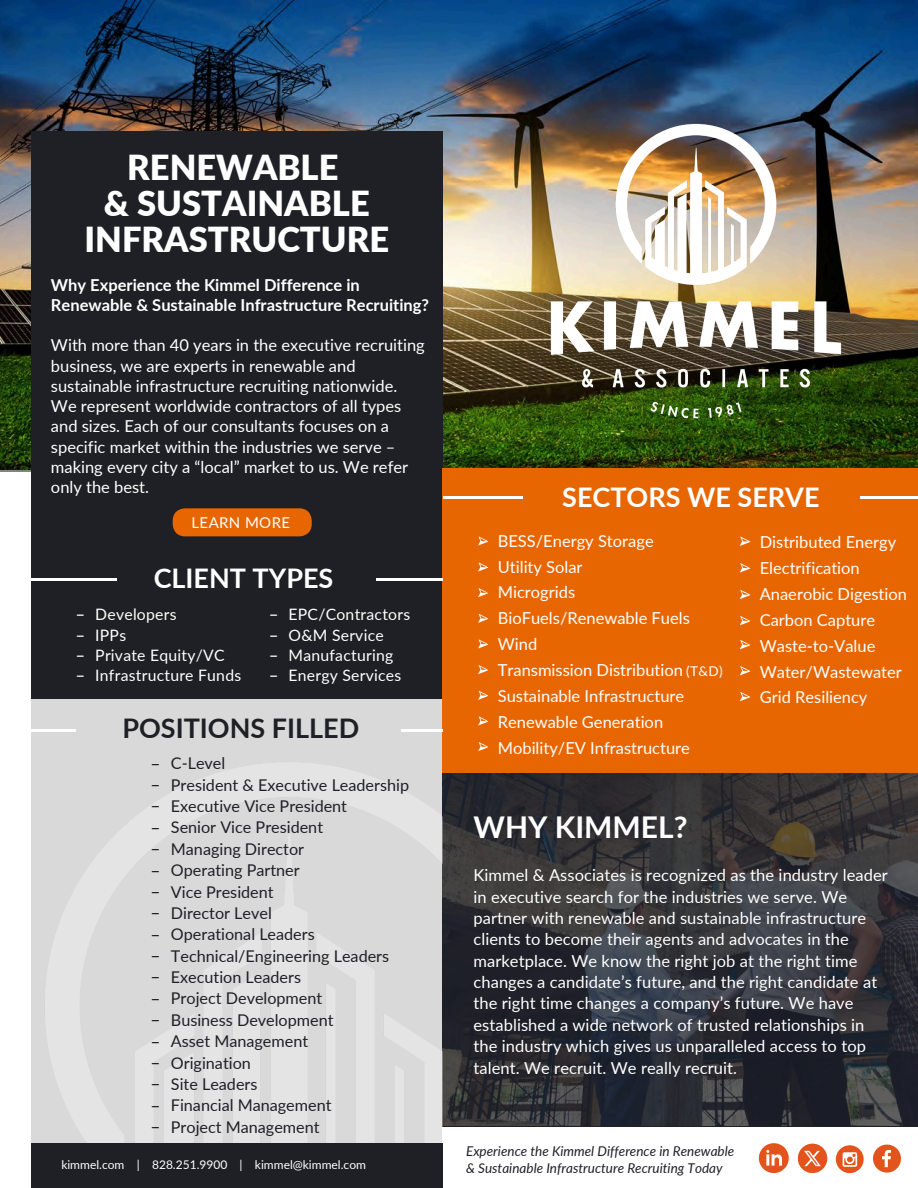
<style>
.page{position:relative;width:918px;height:1188px;background:#fff}
.page>*{position:absolute;margin:0;border:0;box-sizing:border-box;transform-origin:0 0}
.t1{font:900 34.5px/36px "Lato";color:#fff;text-align:center}
.t2{font:700 30px "Lato";color:#fff}
.t3{font:700 27px "Lato";color:#fff}
.t4{font:700 27px "Lato";color:#1f2026}
.t5{font:16.5px/25.8px "Lato";color:#fff}
.t6{font:700 16.5px/20.2px "Lato";color:#fff}
.t7{font:16.2px/21.3px "Lato";color:#1f2026}
.t8{font:16.2px/21.3px "Lato";color:#000}
.t9{font:15.75px/20.2px "Lato";letter-spacing:.015em;color:#fff}
.t10{font:15.75px/20.2px "IBM Plex Sans Cond";color:#fff}
.t11{font:15px "Lato";letter-spacing:.025em;color:#fff}
.t12{font:italic 13.5px/16.8px "Lato";color:#1f2026}
.t13{font:13.5px "Lato";color:#fff}
.t14{font:12px "Lato";color:#fff}
</style>
<div class="page">
<img style="left:0;top:1px;width:918px;height:468px">
<div style="left:31px;top:132px;width:412px;height:568px;background:#1f2026"></div>
<div style="left:31px;top:700px;width:410px;height:444px;background:#d9d9d9"></div>
<div style="left:443px;top:468px;width:475px;height:305px;background:#e76602"></div>
<img style="left:443px;top:773px;width:474px;height:353px">
<img style="left:31px;top:722px;width:411px;height:422px">
<img style="left:522px;top:103px;width:338px;height:340px">
<div style="left:32px;top:1143px;width:411px;height:45px;background:#1f2026"></div>
<hr style="left:0;top:729px;width:76px;height:3px;background:#fff">
<hr style="left:16px;top:578px;width:101px;height:3px;background:#fff">
<div style="left:173px;top:508px;width:139px;height:28px;background:#e76602;border-radius:12px"></div>
<hr style="left:376px;top:578px;width:67px;height:3px;background:#fff">
<hr style="left:401px;top:729px;width:42px;height:3px;background:#fff">
<svg style="left:873px;top:1145px;width:28px;height:28px"></svg>
<div style="left:836px;top:1145px;width:28px;height:28px;background:#e3541c;border-radius:50%"></div>
<svg style="left:843px;top:1152px;width:14px;height:15px"></svg>
<svg style="left:759px;top:1143px;width:30px;height:30px"></svg>
<div style="left:798px;top:1144px;width:29px;height:29px;background:#e3541c;border-radius:50%"></div>
<img style="left:805px;top:1151px;width:16px;height:16px">
<hr style="left:443px;top:496px;width:80px;height:3px;background:#fff">
<hr style="left:861px;top:496px;width:57px;height:3px;background:#fff">
<svg style="left:739px;top:536px;width:12px;height:10px"></svg>
<svg style="left:740px;top:563px;width:11px;height:10px"></svg>
<svg style="left:740px;top:589px;width:11px;height:10px"></svg>
<svg style="left:740px;top:616px;width:11px;height:10px"></svg>
<svg style="left:740px;top:640px;width:11px;height:10px"></svg>
<svg style="left:740px;top:666px;width:11px;height:10px"></svg>
<svg style="left:740px;top:691px;width:11px;height:11px"></svg>
<svg style="left:478px;top:536px;width:10px;height:10px"></svg>
<svg style="left:478px;top:562px;width:10px;height:10px"></svg>
<svg style="left:478px;top:588px;width:10px;height:9px"></svg>
<svg style="left:478px;top:614px;width:10px;height:9px"></svg>
<svg style="left:478px;top:639px;width:10px;height:10px"></svg>
<svg style="left:478px;top:665px;width:10px;height:9px"></svg>
<svg style="left:478px;top:691px;width:10px;height:9px"></svg>
<svg style="left:478px;top:716px;width:10px;height:10px"></svg>
<svg style="left:478px;top:742px;width:10px;height:9px"></svg>
<h3 class="t1" style="left:84px;top:149px;width:306px">RENEWABLE<br>&amp; SUSTAINABLE<br>INFRASTRUCTURE</h3>
<h5 class="t6" style="left:51px;top:274px;width:380px">Why Experience the Kimmel Difference in<br>Renewable &amp; Sustainable Infrastructure Recruiting?</h5>
<h6 class="t5" style="left:51px;top:335px;width:375px;line-height:20.2px">With more than 40 years in the executive recruiting business, we are experts in renewable and sustainable infrastructure recruiting nationwide.<br>We represent worldwide contractors of all types and sizes. Each of our consultants focuses on a specific market within the industries we serve – making every city a “local” market to us. We refer</h6>
<h4 class="t5" style="left:51px;top:474px;width:100px">only the best.</h4>
<p class="t11" style="left:192px;top:513px;width:100px">LEARN MORE</p>
<p class="t10" style="left:76px;top:604px;width:10px">− −</p>
<p class="t10" style="left:76px;top:645px;width:10px">−</p>
<p class="t10" style="left:76px;top:665px;width:10px">−</p>
<h6 class="t3" style="left:154px;top:561px;width:181px">CLIENT TYPES</h6>
<p class="t9" style="left:95px;top:604px;width:147px">Developers<br>IPPs<br>Private Equity/VC<br>Infrastructure Funds</p>
<p class="t9" style="left:289px;top:604px;width:123px">EPC/Contractors<br>O&amp;M Service<br>Manufacturing<br>Energy Services</p>
<p class="t10" style="left:270px;top:604px;width:10px;text-align:justify">− − − −</p>
<p class="t4" style="left:122px;top:712px;width:238px">POSITIONS FILLED</p>
<p class="t8" style="left:151px;top:753px;width:11px">− −</p>
<p class="t8" style="left:151px;top:796px;width:11px">−</p>
<p class="t8" style="left:151px;top:817px;width:11px">−</p>
<p class="t8" style="left:151px;top:838px;width:11px">−</p>
<h6 class="t8" style="left:151px;top:860px;width:11px">−</h6>
<h3 class="t8" style="left:151px;top:881px;width:11px">−</h3>
<p class="t8" style="left:151px;top:902px;width:11px">−</p>
<p class="t8" style="left:151px;top:924px;width:11px">−</p>
<p class="t8" style="left:151px;top:945px;width:11px">−</p>
<p class="t8" style="left:151px;top:967px;width:11px">−</p>
<p class="t8" style="left:151px;top:988px;width:11px">−</p>
<p class="t8" style="left:151px;top:1009px;width:11px">−</p>
<p class="t8" style="left:151px;top:1031px;width:11px">−</p>
<p class="t8" style="left:151px;top:1052px;width:11px">−</p>
<p class="t8" style="left:151px;top:1073px;width:11px">−</p>
<p class="t8" style="left:151px;top:1095px;width:11px">−</p>
<p class="t8" style="left:151px;top:1116px;width:11px">−</p>
<h3 class="t7" style="left:171px;top:752px;width:240px">C-Level<br>President &amp; Executive Leadership</h3>
<p class="t7" style="left:171px;top:795px;width:178px">Executive Vice President<br>Senior Vice President<br>Managing Director</p>
<p class="t7" style="left:171px;top:859px;width:220px">Operating Partner<br>Vice President<br>Director Level<br>Operational Leaders<br>Technical/Engineering Leaders<br>Execution Leaders</p>
<p class="t7" style="left:171px;top:988px;width:153px">Project Development</p>
<h6 class="t7" style="left:171px;top:1009px;width:164px">Business Development</h6>
<p class="t7" style="left:171px;top:1030px;width:139px">Asset Management<br>Origination</p>
<h6 class="t7" style="left:171px;top:1073px;width:162px">Site Leaders<br>Financial Management<br>Project Management</h6>
<p class="t14" style="left:61px;top:1158px;width:306px">kimmel.com | 828.251.9900 | kimmel@kimmel.com</p>
<p class="t3" style="left:562px;top:480px;width:259px">SECTORS WE SERVE</p>
<p class="t5" style="left:498px;top:527px;width:194px">BESS/Energy Storage<br>Utility Solar<br>Microgrids<br>BioFuels/Renewable Fuels<br>Wind<br>Transmission Distribution<br>Sustainable Infrastructure<br>Renewable Generation<br>Mobility/EV Infrastructure</p>
<p class="t5" style="left:760px;top:529px;width:149px">Distributed Energy<br>Electrification<br>Anaerobic Digestion<br>Carbon Capture<br>Waste-to-Value<br>Water/Wastewater<br>Grid Resiliency</p>
<p class="t13" style="left:686px;top:662px;width:38px">(T&amp;D)</p>
<p class="t2" style="left:473px;top:808px;width:216px">WHY KIMMEL?</p>
<p class="t5" style="left:473px;top:864px;width:416px;line-height:21.3px">Kimmel &amp; Associates is recognized as the industry leader in executive search for the industries we serve. We partner with renewable and sustainable infrastructure clients to become their agents and advocates in the marketplace. We know the right job at the right time changes a candidate’s future, and the right candidate at the right time changes a company’s future. We have established a wide network of trusted relationships in the industry which gives us unparalleled access to top talent. We recruit. We really recruit.</p>
<p class="t12" style="left:466px;top:1143px;width:270px">Experience the Kimmel Difference in Renewable &amp; Sustainable Infrastructure Recruiting Today</p>
</div>
